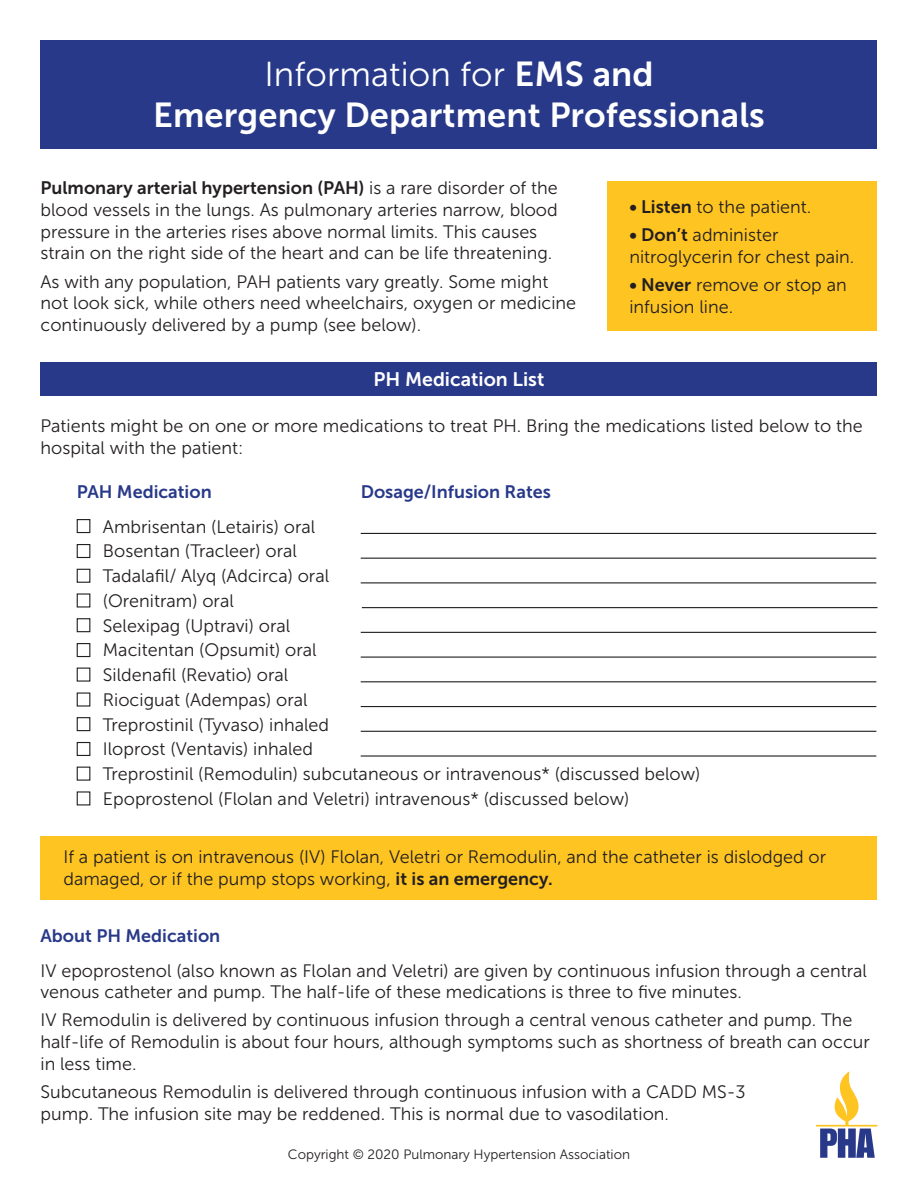
<style>
.page{position:relative;width:918px;height:1188px;background:#fff}
.page>*{position:absolute;margin:0;border:0;box-sizing:border-box;transform-origin:0 0}
.t1{font:34.5px "Museo Sans 700";letter-spacing:.005em;color:#fff}
.t2{font:34.5px "Museo Sans 300";letter-spacing:.005em;color:#fff}
.t3{font:19.5px "Museo Sans 700";color:#fff}
.t4{font:18px/21.6px "Museo Sans 300";color:#231f20}
.t5{font:18px "Museo Sans 700";color:#283989}
.t6{font:13.5px "Museo Sans 300";color:#231f20}
.s1{font-family:"Museo Sans 700"}
</style>
<div class="page">
<div style="left:40px;top:40px;width:838px;height:109px;background:#283989"></div>
<div style="left:608px;top:181px;width:270px;height:150px;background:#fec422"></div>
<div style="left:40px;top:362px;width:838px;height:34px;background:#283989"></div>
<div style="left:77px;top:519px;width:13px;height:14px;border:1px solid #231f20"></div>
<div style="left:77px;top:544px;width:13px;height:14px;border:1px solid #231f20"></div>
<div style="left:77px;top:569px;width:13px;height:14px;border:1px solid #231f20"></div>
<div style="left:77px;top:593px;width:13px;height:15px;border:1px solid #231f20"></div>
<div style="left:77px;top:618px;width:13px;height:14px;border:1px solid #231f20"></div>
<div style="left:77px;top:643px;width:13px;height:14px;border:1px solid #231f20"></div>
<div style="left:77px;top:668px;width:13px;height:14px;border:1px solid #231f20"></div>
<div style="left:77px;top:692px;width:13px;height:15px;border:1px solid #231f20"></div>
<div style="left:77px;top:717px;width:13px;height:14px;border:1px solid #231f20"></div>
<div style="left:77px;top:742px;width:13px;height:14px;border:1px solid #231f20"></div>
<div style="left:77px;top:767px;width:13px;height:14px;border:1px solid #231f20"></div>
<div style="left:77px;top:791px;width:13px;height:14px;border:1px solid #231f20"></div>
<hr style="left:361px;top:533px;width:515px;height:1px;background:#231f20">
<hr style="left:361px;top:558px;width:515px;height:1px;background:#231f20">
<hr style="left:361px;top:582px;width:515px;height:1px;background:#231f20">
<hr style="left:362px;top:607px;width:515px;height:1px;background:#231f20">
<hr style="left:361px;top:632px;width:515px;height:1px;background:#231f20">
<hr style="left:361px;top:657px;width:515px;height:1px;background:#231f20">
<hr style="left:361px;top:681px;width:515px;height:1px;background:#231f20">
<hr style="left:361px;top:706px;width:515px;height:1px;background:#231f20">
<hr style="left:361px;top:731px;width:515px;height:1px;background:#231f20">
<hr style="left:361px;top:755px;width:515px;height:2px;background:#231f20">
<div style="left:40px;top:836px;width:838px;height:63px;background:#fec422"></div>
<svg style="left:816px;top:1072px;width:62px;height:86px"></svg>
<p class="t2" style="left:264px;top:56px;width:391px">Information for <span class="s1">EMS and</span></p>
<p class="t1" style="left:153px;top:96px;width:613px">Emergency Department Professionals</p>
<p class="t4" style="left:40px;top:178px;width:519px"><span class="s1">Pulmonary arterial hypertension (PAH)</span> is a rare disorder of the blood vessels in the lungs. As pulmonary arteries narrow, blood pressure in the arteries rises above normal limits. This causes strain on the right side of the heart and can be life threatening.</p>
<p class="t4" style="left:40px;top:271px;width:537px">As with any population, PAH patients vary greatly. Some might not look sick, while others need wheelchairs, oxygen or medicine continuously delivered by a pump (see below).</p>
<p class="t3" style="left:374px;top:369px;width:172px">PH Medication List</p>
<p class="t4" style="left:629px;top:196px;width:183px"><span class="s1">• Listen</span> to the patient.</p>
<p class="t4" style="left:629px;top:224px;width:226px"><span class="s1">• Don’t</span> administer nitroglycerin for chest pain.</p>
<p class="t4" style="left:629px;top:274px;width:219px"><span class="s1">• Never</span> remove or stop an infusion line.</p>
<p class="t4" style="left:40px;top:416px;width:824px">Patients might be on one or more medications to treat PH. Bring the medications listed below to the hospital with the patient:</p>
<p class="t5" style="left:77px;top:481px;width:137px">PAH Medication</p>
<p class="t5" style="left:361px;top:481px;width:192px">Dosage/Infusion Rates</p>
<p class="t4" style="left:103px;top:516px;width:214px">Ambrisentan (Letairis) oral</p>
<p class="t4" style="left:103px;top:540px;width:196px">Bosentan (Tracleer) oral</p>
<p class="t4" style="left:103px;top:565px;width:228px">Tadalafil/ Alyq (Adcirca) oral</p>
<p class="t4" style="left:103px;top:590px;width:132px">(Orenitram) oral</p>
<p class="t4" style="left:103px;top:615px;width:189px">Selexipag (Uptravi) oral</p>
<p class="t4" style="left:103px;top:639px;width:215px">Macitentan (Opsumit) oral</p>
<p class="t4" style="left:103px;top:664px;width:187px">Sildenafil (Revatio) oral</p>
<p class="t4" style="left:103px;top:689px;width:206px">Riociguat (Adempas) oral</p>
<p class="t4" style="left:103px;top:714px;width:228px">Treprostinil (Tyvaso) inhaled</p>
<p class="t4" style="left:103px;top:738px;width:212px">Iloprost (Ventavis) inhaled</p>
<p class="t4" style="left:103px;top:763px;width:599px">Treprostinil (Remodulin) subcutaneous or intravenous* (discussed below)</p>
<p class="t4" style="left:103px;top:788px;width:528px">Epoprostenol (Flolan and Veletri) intravenous* (discussed below)</p>
<p class="t4" style="left:63px;top:847px;width:764px">If a patient is on intravenous (IV) Flolan, Veletri or Remodulin, and the catheter is dislodged or damaged, or if the pump stops working, <span class="s1">it is an emergency.</span></p>
<p class="t5" style="left:40px;top:925px;width:181px">About PH Medication</p>
<p class="t4" style="left:40px;top:960px;width:828px">IV epoprostenol (also known as Flolan and Veletri) are given by continuous infusion through a central venous catheter and pump. The half-life of these medications is three to five minutes.</p>
<p class="t4" style="left:40px;top:1010px;width:831px">IV Remodulin is delivered by continuous infusion through a central venous catheter and pump. The half-life of Remodulin is about four hours, although symptoms such as shortness of breath can occur in less time.</p>
<p class="t4" style="left:40px;top:1081px;width:707px">Subcutaneous Remodulin is delivered through continuous infusion with a CADD MS-3 pump. The infusion site may be reddened. This is normal due to vasodilation.</p>
<p class="t6" style="left:288px;top:1147px;width:344px">Copyright © 2020 Pulmonary Hypertension Association</p>
</div>
